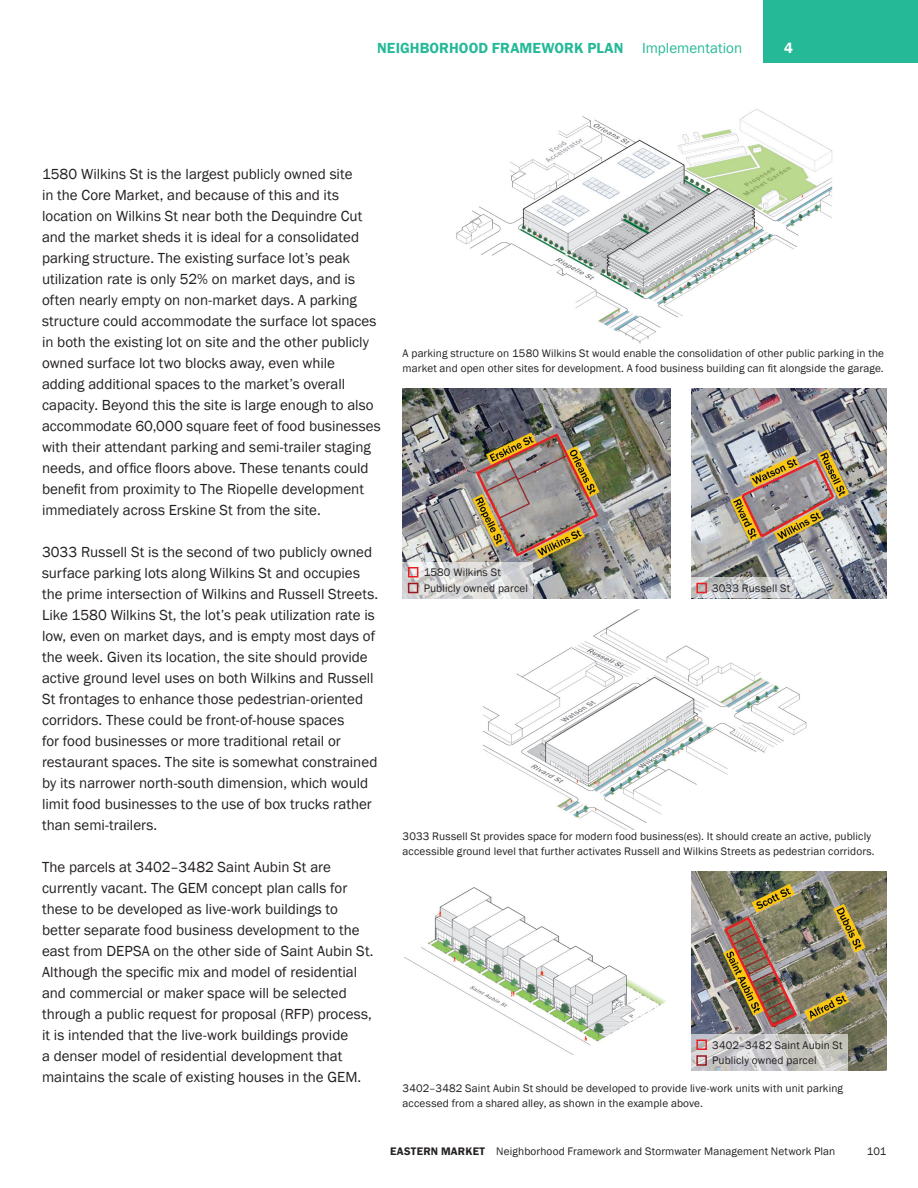
<style>
.page{position:relative;width:918px;height:1188px;background:#fff}
.page>*{position:absolute;margin:0;border:0;box-sizing:border-box;transform-origin:0 0}
._10_14_Franklin_Goth{font:15px/21px "Franklin Gothic";color:#231f20}
._10_14_Franklin_Goth-2{font:600 15px "Franklin Gothic";letter-spacing:.01em;color:#26b998}
._10_14_Franklin_Goth-3{font:15px "Franklin Gothic";color:#26b998}
.t1{font:600 15px "Franklin Gothic";color:#fff}
._7_5_10_Franklin_Got{font:11.25px/15px "Franklin Gothic";letter-spacing:.01em;color:#231f20}
.s1{font-weight:600}
</style>
<div class="page">
<img style="left:403px;top:389px;width:267px;height:209px">
<img style="left:456px;top:109px;width:377px;height:235px">
<img style="left:483px;top:609px;width:324px;height:221px">
<img style="left:691px;top:389px;width:196px;height:209px">
<img style="left:405px;top:888px;width:261px;height:167px">
<img style="left:691px;top:872px;width:196px;height:199px">
<div style="left:763px;top:0;width:155px;height:63px;background:#26b998"></div>
<svg style="left:691px;top:578px;width:105px;height:20px;background:#cbcdcf"></svg>
<div style="left:696px;top:583px;width:11px;height:10px;border:2px solid #ee1d23"></div>
<svg style="left:403px;top:562px;width:130px;height:36px;background:#d6d6d6"></svg>
<div style="left:408px;top:567px;width:10px;height:11px;border:2px solid #ee1d23"></div>
<div style="left:408px;top:583px;width:10px;height:10px;border:2px solid #981a1e"></div>
<svg style="left:691px;top:1034px;width:157px;height:37px;background:#cbcac9"></svg>
<div style="left:696px;top:1040px;width:11px;height:10px;border:2px solid #ee1d23"></div>
<div style="left:696px;top:1055px;width:11px;height:11px;border:2px solid #981a1e"></div>
<p class="_10_14_Franklin_Goth-2" style="left:377px;top:38px;width:248px">NEIGHBORHOOD FRAMEWORK PLAN</p>
<p class="_10_14_Franklin_Goth-3" style="left:642px;top:38px;width:102px">Implementation</p>
<p class="t1" style="left:784px;top:38px;width:10px">4</p>
<p class="_10_14_Franklin_Goth" style="left:42px;top:163px;width:340px">1580 Wilkins St is the largest publicly owned site<br>in the Core Market, and because of this and its location on Wilkins St near both the Dequindre Cut and the market sheds it is ideal for a consolidated parking structure. The existing surface lot’s peak utilization rate is only 52% on market days, and is often nearly empty on non-market days. A parking structure could accommodate the surface lot spaces in both the existing lot on site and the other publicly owned surface lot two blocks away, even while adding additional spaces to the market’s overall capacity. Beyond this the site is large enough to also accommodate 60,000 square feet of food businesses with their attendant parking and semi-trailer staging needs, and office floors above. These tenants could benefit from proximity to The Riopelle development immediately across Erskine St from the site.</p>
<p class="_10_14_Franklin_Goth" style="left:42px;top:541px;width:338px">3033 Russell St is the second of two publicly owned surface parking lots along Wilkins St and occupies the prime intersection of Wilkins and Russell Streets.<br>Like 1580 Wilkins St, the lot’s peak utilization rate is low, even on market days, and is empty most days of the week. Given its location, the site should provide active ground level uses on both Wilkins and Russell St frontages to enhance those pedestrian-oriented corridors. These could be front-of-house spaces<br>for food businesses or more traditional retail or restaurant spaces. The site is somewhat constrained by its narrower north-south dimension, which would limit food businesses to the use of box trucks rather than semi-trailers.</p>
<p class="_10_14_Franklin_Goth" style="left:42px;top:856px;width:333px">The parcels at 3402–3482 Saint Aubin St are currently vacant. The GEM concept plan calls for these to be developed as live-work buildings to better separate food business development to the east from DEPSA on the other side of Saint Aubin St.<br>Although the specific mix and model of residential and commercial or maker space will be selected through a public request for proposal (RFP) process, it is intended that the live-work buildings provide<br>a denser model of residential development that maintains the scale of existing houses in the GEM.</p>
<p class="_7_5_10_Franklin_Got" style="left:403px;top:346px;width:483px">A parking structure on 1580 Wilkins St would enable the consolidation of other public parking in the market and open other sites for development. A food business building can fit alongside the garage.</p>
<p class="_7_5_10_Franklin_Got" style="left:424px;top:565px;width:79px">1580 Wilkins St</p>
<p class="_7_5_10_Franklin_Got" style="left:424px;top:581px;width:106px">Publicly owned parcel</p>
<p class="_7_5_10_Franklin_Got" style="left:712px;top:581px;width:80px">3033 Russell St</p>
<p class="_7_5_10_Franklin_Got" style="left:403px;top:829px;width:474px">3033 Russell St provides space for modern food business(es). It should create an active, publicly accessible ground level that further activates Russell and Wilkins Streets as pedestrian corridors.</p>
<p class="_7_5_10_Franklin_Got" style="left:712px;top:1038px;width:132px">3402–3482 Saint Aubin St</p>
<p class="_7_5_10_Franklin_Got" style="left:712px;top:1053px;width:106px">Publicly owned parcel</p>
<p class="_7_5_10_Franklin_Got" style="left:403px;top:1081px;width:442px">3402–3482 Saint Aubin St should be developed to provide live-work units with unit parking accessed from a shared alley, as shown in the example above.</p>
<p class="_7_5_10_Franklin_Got" style="left:390px;top:1144px;width:447px"><span class="s1">EASTERN MARKET</span> Neighborhood Framework and Stormwater Management Network Plan</p>
<p class="_7_5_10_Franklin_Got" style="left:867px;top:1144px;width:21px">101</p>
</div>
